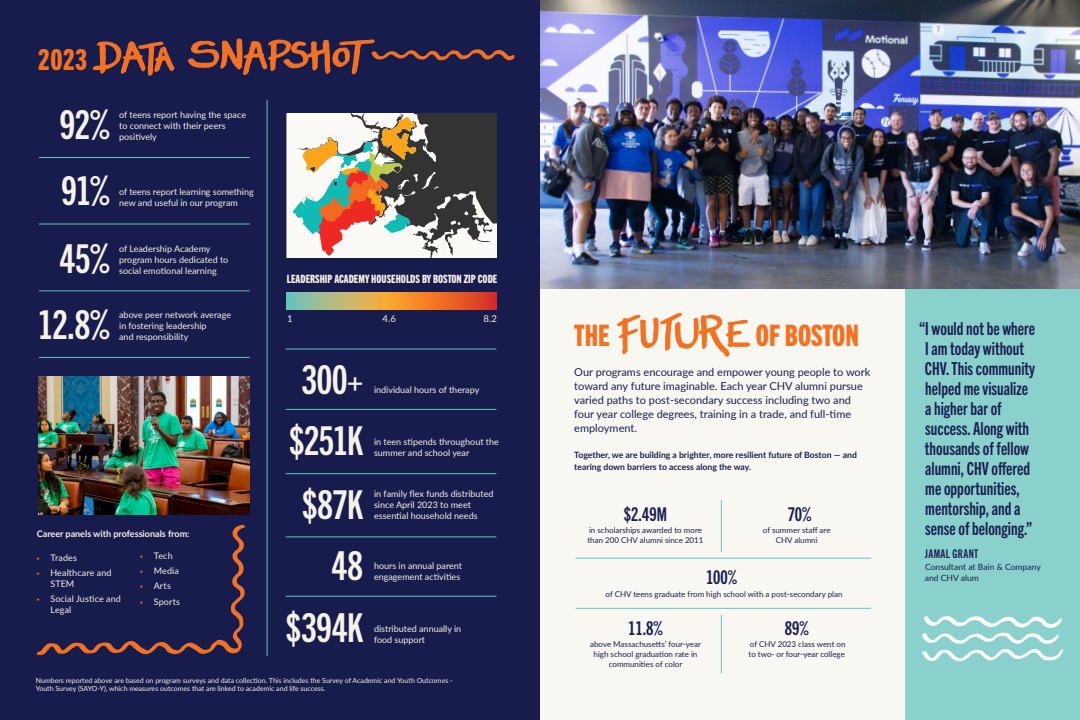
<style>
.page{position:relative;width:1080px;height:720px;background:#fff}
.page>*{position:absolute;margin:0;border:0;box-sizing:border-box;transform-origin:0 0}
.t1{font:40px/62.2px "Trade Gothic Next LT Pro Bd Cm";letter-spacing:-.01em;color:#f5f2e8;text-align:center}
.t2{font:29.7px "Trade Gothic Next LT Pro Hv Cm";color:#f37121}
.t3{font:29px "Trade Gothic Next LT Pro Hv Cm";color:#f37121}
.t4{font:19px "Trade Gothic Next LT Pro Bd Cm";color:#1a1f51}
.t5{font:18px/20px "Trade Gothic Next LT Pro Bd Cm";color:#1a1f51}
.t6{font:12px "Trade Gothic Next LT Pro Bd Cm";letter-spacing:.03em;color:#1a1f51}
.t7{font:11.5px "Trade Gothic Next LT Pro Hv Cm";color:#f5f0e6}
.t8{font:11px/14px "Lato";color:#1a1f51}
.t9{font:9.6px "Lato";color:#f5f0e6}
.t10{font:9px/11px "Lato";color:#f5f2e8}
.t11{font:700 9px "Lato";color:#f5f2e8}
.t12{font:700 8.6px/11.5px "Lato";color:#1a1f51}
.t13{font:8.6px/11.5px "Lato";color:#1a1f51}
.t14{font:8px/10px "Lato";color:#1a1f51;text-align:center}
.t15{font:7px/8px "Lato";color:#f5f2e8}
.s1{font-family:"Source Sans Pro";color:#f37121}
</style>
<div class="page">
<div style="left:0;top:0;width:541px;height:720px;background:#181c4d"></div>
<div style="left:540px;top:0;width:540px;height:720px;background:#f9f7f2"></div>
<div style="left:906px;top:281px;width:174px;height:439px;background:#8ad1cd"></div>
<img style="left:540px;top:0;width:540px;height:288px">
<hr style="left:721px;top:500px;width:1px;height:52px;background:#5fc5be">
<hr style="left:721px;top:615px;width:1px;height:58px;background:#5fc5be">
<hr style="left:576px;top:558px;width:295px;height:1px;background:#5fc5be">
<hr style="left:576px;top:608px;width:295px;height:1px;background:#5fc5be">
<hr style="left:267px;top:100px;width:1px;height:556px;background:#5fc5be">
<hr style="left:39px;top:157px;width:211px;height:1px;background:#5fc5be">
<hr style="left:286px;top:409px;width:210px;height:1px;background:#5fc5be">
<hr style="left:286px;top:349px;width:210px;height:1px;background:#5fc5be">
<hr style="left:286px;top:473px;width:210px;height:1px;background:#5fc5be">
<hr style="left:286px;top:537px;width:210px;height:1px;background:#5fc5be">
<hr style="left:286px;top:596px;width:210px;height:1px;background:#5fc5be">
<hr style="left:39px;top:224px;width:211px;height:1px;background:#5fc5be">
<hr style="left:39px;top:291px;width:211px;height:1px;background:#5fc5be">
<hr style="left:39px;top:357px;width:211px;height:1px;background:#5fc5be">
<img style="left:39px;top:377px;width:211px;height:137px">
<svg style="left:287px;top:293px;width:210px;height:16px;background:#d1904f"></svg>
<svg style="left:37px;top:525px;width:208px;height:130px"></svg>
<svg style="left:188px;top:39px;width:327px;height:36px"></svg>
<svg style="left:922px;top:616px;width:141px;height:45px"></svg>
<svg style="left:617px;top:313px;width:133px;height:44px"></svg>
<svg style="left:287px;top:113px;width:210px;height:145px;background:#a3998b"></svg>
<svg style="left:93px;top:41px;width:82px;height:35px"></svg>
<h3 class="t3" style="left:38px;top:40px;width:51px">2023</h3>
<h1 class="t1" style="left:60px;top:91px;width:52px">92%</h1>
<p class="t10" style="left:119px;top:109px;width:128px">of teens report having the space to connect with their peers positively</p>
<h1 class="t1" style="left:38px;top:154px;width:74px;line-height:67.2px">91%<br>45%<br>12.8%</h1>
<p class="t10" style="left:119px;top:186px;width:136px">of teens report learning something new and useful in our program</p>
<p class="t10" style="left:119px;top:243px;width:111px">of Leadership Academy program hours dedicated to social emotional learning</p>
<p class="t10" style="left:119px;top:309px;width:113px">above peer network average in fostering leadership<br>and responsibility</p>
<p class="t11" style="left:37px;top:527px;width:154px">Career panels with professionals from:</p>
<p class="t10" style="left:37px;top:551px;width:42px"><span class="s1">•</span> Trades</p>
<p class="t10" style="left:50px;top:567px;width:63px;text-indent:-14px"><span class="s1">•</span> Healthcare and<br>STEM</p>
<p class="t10" style="left:50px;top:593px;width:72px;text-indent:-14px"><span class="s1">•</span> Social Justice and<br>Legal</p>
<p class="t10" style="left:140px;top:549px;width:34px"><span class="s1">•</span> Tech</p>
<p class="t10" style="left:140px;top:565px;width:40px"><span class="s1">•</span> Media</p>
<p class="t10" style="left:140px;top:580px;width:32px"><span class="s1">•</span> Arts</p>
<p class="t10" style="left:140px;top:595px;width:41px"><span class="s1">•</span> Sports</p>
<p class="t7" style="left:287px;top:271px;width:212px">LEADERSHIP ACADEMY HOUSEHOLDS BY BOSTON ZIP CODE</p>
<p class="t9" style="left:287px;top:312px;width:7px">1</p>
<p class="t9" style="left:382px;top:312px;width:15px">4.6</p>
<p class="t9" style="left:483px;top:312px;width:15px">8.2</p>
<h1 class="t1" style="left:289px;top:347px;width:75px">300+ $251K $87K</h1>
<p class="t10" style="left:374px;top:384px;width:107px">individual hours of therapy</p>
<p class="t10" style="left:374px;top:436px;width:126px">in teen stipends throughout the summer and school year</p>
<p class="t10" style="left:374px;top:488px;width:121px">in family flex funds distributed since April 2023 to meet essential household needs</p>
<h1 class="t1" style="left:332px;top:532px;width:33px">48</h1>
<p class="t10" style="left:374px;top:560px;width:90px">hours in annual parent engagement activities</p>
<h1 class="t1" style="left:286px;top:594px;width:79px">$394K</h1>
<p class="t10" style="left:374px;top:623px;width:89px">distributed annually in food support</p>
<p class="t15" style="left:36px;top:676px;width:418px">Numbers reported above are based on program surveys and data collection. This includes the Survey of Academic and Youth Outcomes -<br>Youth Survey (SAYO-Y), which measures outcomes that are linked to academic and life success.</p>
<h2 class="t2" style="left:574px;top:315px;width:37px">THE</h2>
<h2 class="t2" style="left:756px;top:315px;width:105px">OF BOSTON</h2>
<p class="t8" style="left:574px;top:364px;width:298px">Our programs encourage and empower young people to work toward any future imaginable. Each year CHV alumni pursue varied paths to post-secondary success including two and four year college degrees, training in a trade, and full-time employment.</p>
<p class="t12" style="left:574px;top:449px;width:284px">Together, we are building a brighter, more resilient future of Boston — and tearing down barriers to access along the way.</p>
<h3 class="t4" style="left:788px;top:501px;width:25px">70%</h3>
<h3 class="t4" style="left:624px;top:501px;width:45px">$2.49M</h3>
<p class="t14" style="left:587px;top:525px;width:118px;text-align:left">in scholarships awarded to more than 200 CHV alumni since 2011</p>
<p class="t14" style="left:763px;top:525px;width:69px">of summer staff are<br>CHV alumni</p>
<h3 class="t4" style="left:706px;top:564px;width:33px">100%</h3>
<p class="t14" style="left:606px;top:589px;width:238px">of CHV teens graduate from high school with a post-secondary plan</p>
<h3 class="t4" style="left:628px;top:615px;width:36px">11.8%</h3>
<p class="t14" style="left:590px;top:639px;width:112px">above Massachusetts’ four-year high school graduation rate in communities of color</p>
<h3 class="t4" style="left:785px;top:615px;width:25px">89%</h3>
<p class="t14" style="left:749px;top:639px;width:99px;text-align:left">of CHV 2023 class went on to two- or four-year college</p>
<h3 class="t5" style="left:925px;top:317px;width:112px;text-indent:-6px">“I would not be where<br>I am today without<br>CHV. This community helped me visualize a higher bar of success. Along with thousands of fellow alumni, CHV offered me opportunities, mentorship, and a sense of belonging.”</h3>
<h3 class="t6" style="left:925px;top:546px;width:55px">JAMAL GRANT</h3>
<p class="t13" style="left:925px;top:560px;width:118px">Consultant at Bain &amp; Company and CHV alum</p>
</div>
